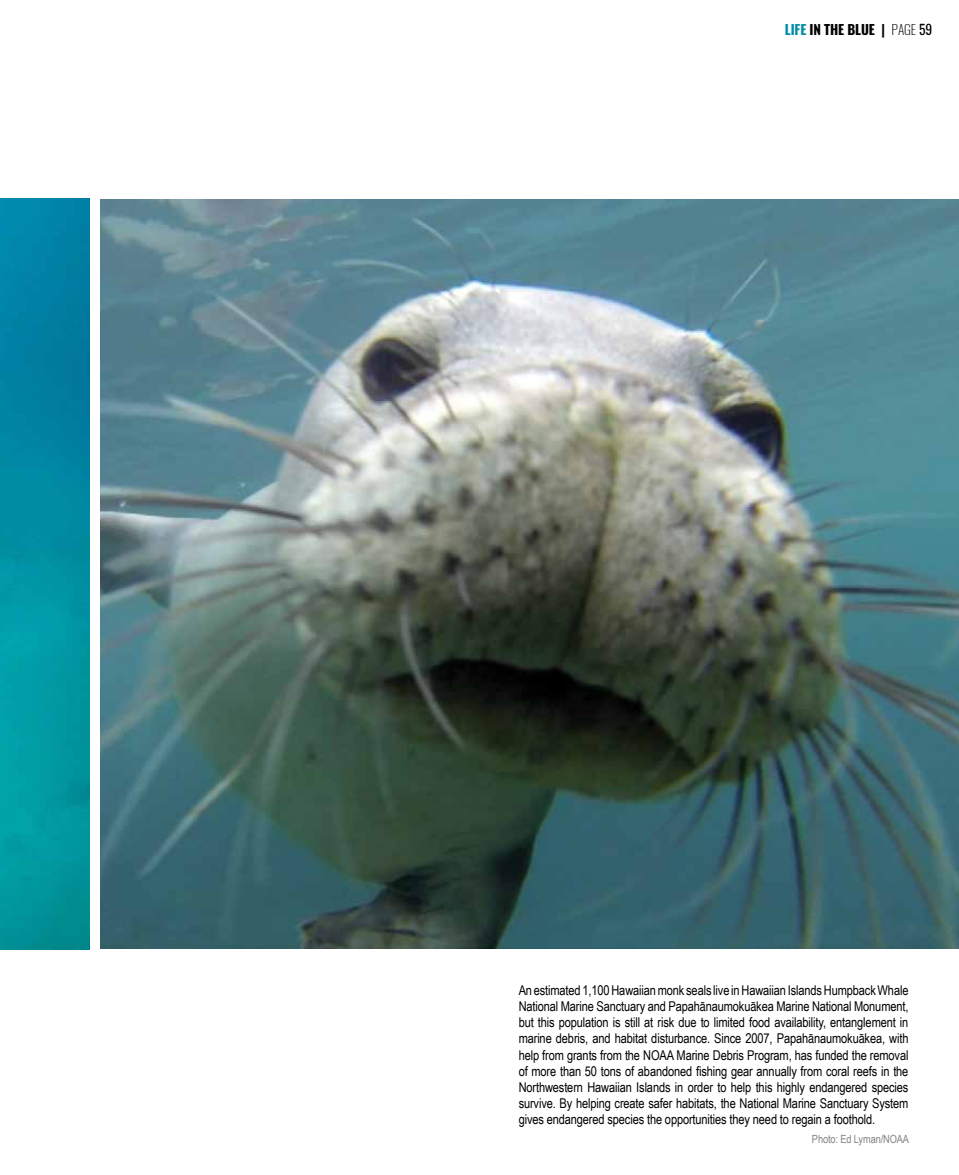
<style>
.page{position:relative;width:959px;height:1175px;background:#fff}
.page>*{position:absolute;margin:0;border:0;box-sizing:border-box;transform-origin:0 0}
.t1{font:13.5px/16.2px "Arial Narrow";letter-spacing:-.01em;color:#000;text-align:justify}
.t2{font:700 13.5px "Oswald";letter-spacing:-.01em;color:#000}
.t3{font:11.25px "Arial Narrow";letter-spacing:-.01em;color:#808285}
.s1{color:#008da8}
.s2{font-weight:200}
.s3{font-weight:400}
.s4{font-family:"Helvetica";font-size:13.35px}
</style>
<div class="page">
<img style="left:100px;top:199px;width:858px;height:749px">
<img style="left:0;top:198px;width:89px;height:751px">
<p class="t2" style="left:784px;top:20px;width:148px"><span class="s1">LIFE</span> IN THE BLUE | <span class="s2">PAGE</span> <span class="s3">59</span></p>
<p class="t1" style="left:518px;top:981px;width:391px">An estimated 1,100 Hawaiian monk seals live in Hawaiian Islands Humpback Whale National Marine Sanctuary and Papah<span class="s4">ā</span>naumoku<span class="s4">ā</span>kea Marine National Monument, but this population is still at risk due to limited food availability, entanglement in marine debris, and habitat disturbance. Since 2007, Papah<span class="s4">ā</span>naumoku<span class="s4">ā</span>kea, with help from grants from the NOAA Marine Debris Program, has funded the removal of more than 50 tons of abandoned fishing gear annually from coral reefs in the Northwestern Hawaiian Islands in order to help this highly endangered species survive. By helping create safer habitats, the National Marine Sanctuary System gives endangered species the opportunities they need to regain a foothold.</p>
<p class="t3" style="left:812px;top:1132px;width:99px">Photo: Ed Lyman/NOAA</p>
</div>
